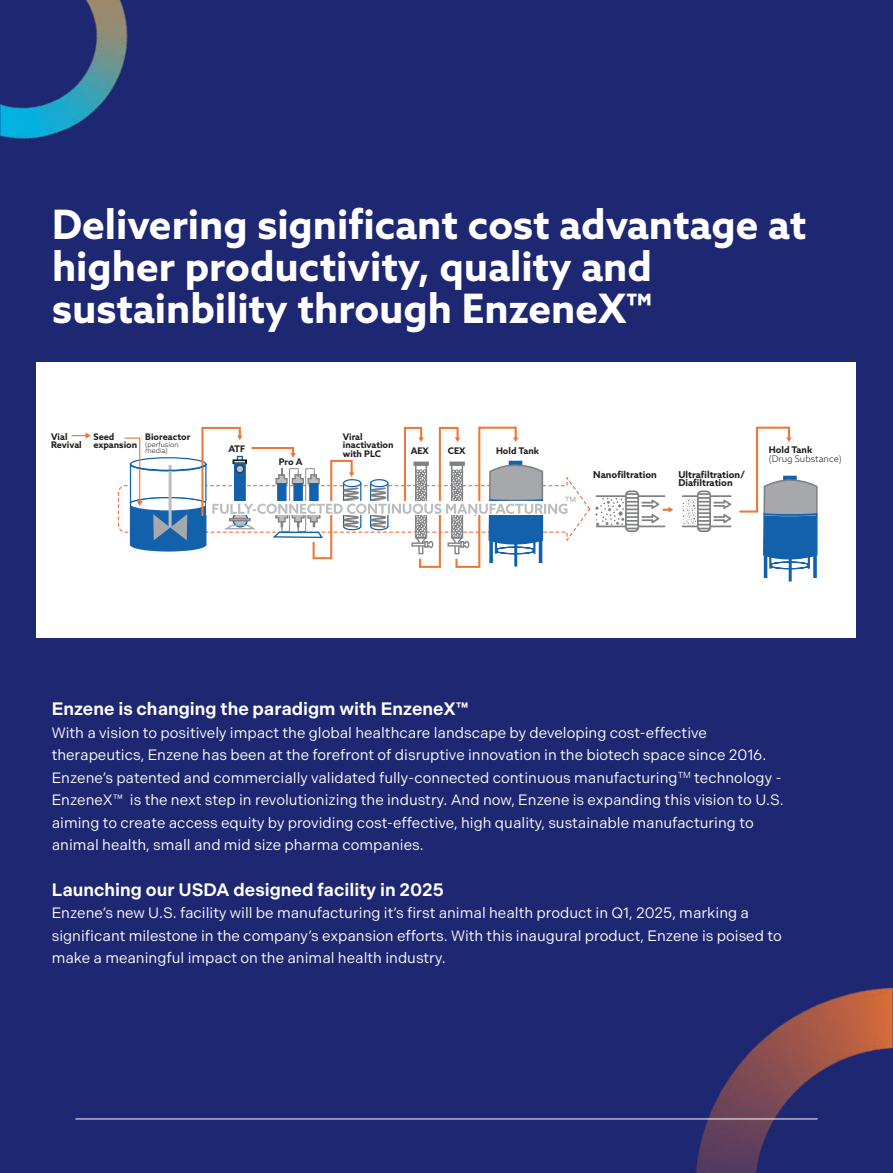
<style>
.page{position:relative;width:893px;height:1173px;background:#fff}
.page>*{position:absolute;margin:0;border:0;box-sizing:border-box;transform-origin:0 0}
.t1{font:700 40.5px/42px "Azo Sans";color:#fff}
.t2{font:600 18px "Indivisible";color:#fff}
.t3{font:15px/22.5px "Indivisible";color:#fff}
.t4{font:700 9.45px/8.6px "Azo Sans";color:#231f20}
.t5{font:700 9.15px/8.2px "Azo Sans";color:#231f20}
.t6{font:300 9.15px "Azo Sans";color:#231f20}
.t7{font:600 7.5px "Indivisible";color:#bbbdbf}
.t8{font:300 7.05px/6.9px "Azo Sans";color:#231f20}
</style>
<div class="page">
<div style="left:0;top:0;width:893px;height:1172px;background:#1e2771"></div>
<img style="left:558px;top:987px;width:335px;height:185px">
<img style="left:0;top:0;width:128px;height:139px">
<hr style="left:75px;top:1118px;width:743px;height:1px;background:#fff">
<div style="left:37px;top:362px;width:819px;height:275px;background:#fff"></div>
<svg style="left:72px;top:432px;width:19px;height:6px"></svg>
<svg style="left:682px;top:426px;width:136px;height:212px"></svg>
<svg style="left:117px;top:426px;width:556px;height:212px"></svg>
<h1 class="t1" style="left:52px;top:202px;width:756px">Delivering significant cost advantage at higher productivity, quality and sustainbility through EnzeneX™</h1>
<p class="t5" style="left:51px;top:432px;width:32px">Vial<br>Revival</p>
<p class="t5" style="left:93px;top:432px;width:45px">Seed expansion</p>
<p class="t5" style="left:145px;top:432px;width:47px">Bioreactor</p>
<p class="t8" style="left:145px;top:440px;width:35px">(perfusion media)</p>
<p class="t5" style="left:228px;top:444px;width:19px">ATF</p>
<p class="t5" style="left:279px;top:457px;width:25px">Pro A</p>
<p class="t5" style="left:343px;top:432px;width:52px">Viral inactivation with PLC</p>
<p class="t5" style="left:411px;top:446px;width:20px">AEX</p>
<p class="t5" style="left:448px;top:446px;width:19px">CEX</p>
<p class="t5" style="left:496px;top:446px;width:45px">Hold Tank</p>
<p class="t7" style="left:565px;top:495px;width:13px">TM</p>
<p class="t4" style="left:593px;top:469px;width:65px">Nanofiltration</p>
<p class="t4" style="left:678px;top:469px;width:68px">Ultrafiltration/<br>Diafiltration</p>
<p class="t5" style="left:769px;top:445px;width:45px">Hold Tank</p>
<p class="t6" style="left:769px;top:452px;width:74px">(Drug Substance)</p>
<p class="t2" style="left:52px;top:698px;width:418px">Enzene is changing the paradigm with EnzeneX™</p>
<p class="t3" style="left:52px;top:721px;width:734px">With a vision to positively impact the global healthcare landscape by developing cost-effective therapeutics, Enzene has been at the forefront of disruptive innovation in the biotech space since 2016.<br>Enzene’s patented and commercially validated fully-connected continuous manufacturing<sup>TM</sup> technology - EnzeneX™ is the next step in revolutionizing the industry. And now, Enzene is expanding this vision to U.S. aiming to create access equity by providing cost-effective, high quality, sustainable manufacturing to animal health, small and mid size pharma companies.</p>
<p class="t2" style="left:52px;top:878px;width:394px">Launching our USDA designed facility in 2025</p>
<p class="t3" style="left:52px;top:901px;width:732px">Enzene’s new U.S. facility will be manufacturing it’s first animal health product in Q1, 2025, marking a significant milestone in the company’s expansion efforts. With this inaugural product, Enzene is poised to make a meaningful impact on the animal health industry.</p>
</div>
